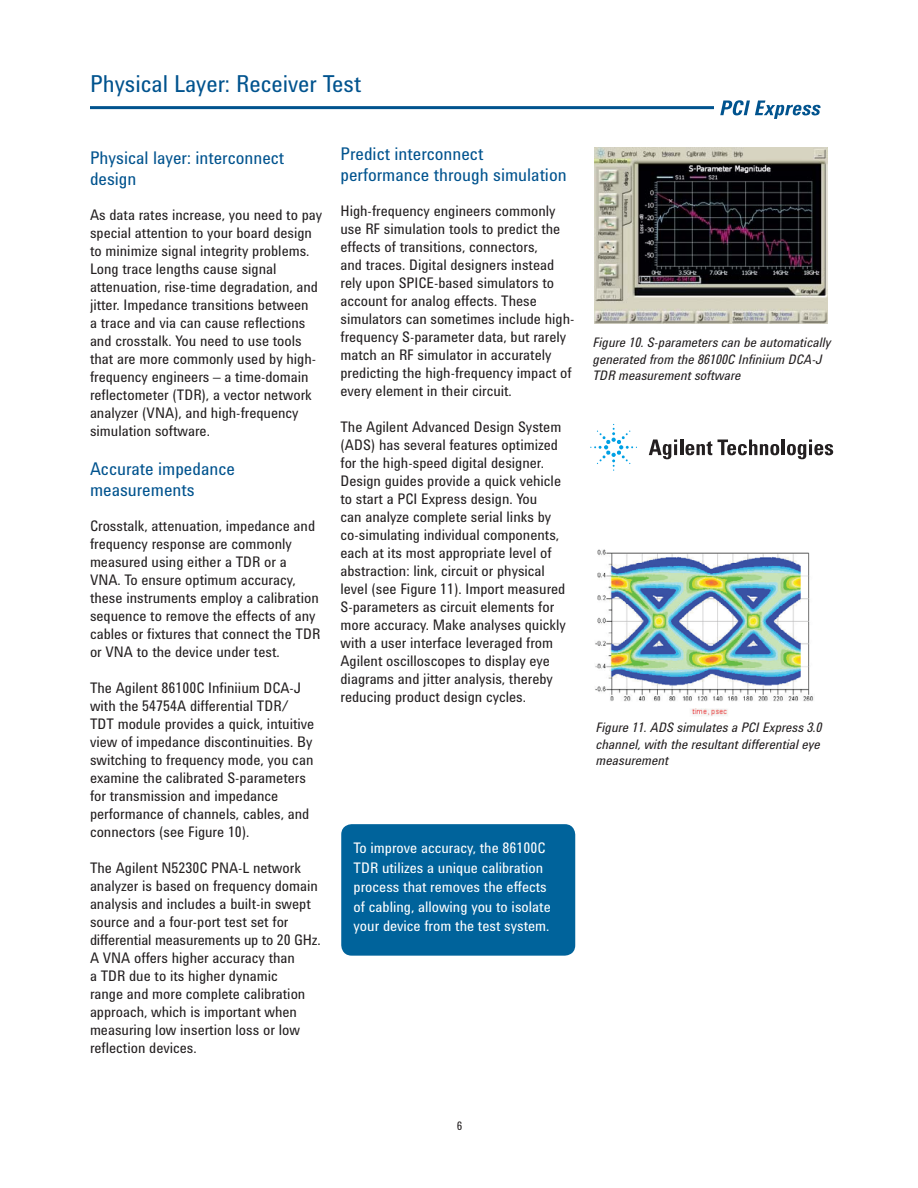
<style>
.page{position:relative;width:918px;height:1188px;background:#fff}
.page>*{position:absolute;margin:0;border:0;box-sizing:border-box;transform-origin:0 0}
.t1{font:24px "Agilent Condensed CFF";color:#00538e}
.t2{font:18px/21px "Agilent Condensed CFF";color:#00538e}
.t3{font:15px/18px "Agilent Condensed CFF";color:#231f20}
.t4{font:15px/19.5px "Agilent Condensed CFF";color:#fff}
.t5{font:italic 13.5px/16.5px "Agilent Condensed CFF";color:#231f20}
.t6{font:12px "Agilent Condensed CFF";color:#231f20}
</style>
<div class="page">
<img style="left:594px;top:148px;width:234px;height:175px">
<svg style="left:649px;top:440px;width:28px;height:19px"></svg>
<hr style="left:680px;top:440px;width:3px;height:15px;background:#231f20">
<svg style="left:685px;top:440px;width:94px;height:15px"></svg>
<hr style="left:782px;top:440px;width:3px;height:15px;background:#231f20">
<svg style="left:787px;top:440px;width:46px;height:19px"></svg>
<svg style="left:590px;top:424px;width:47px;height:47px"></svg>
<img style="left:595px;top:549px;width:219px;height:167px">
<div style="left:341px;top:824px;width:234px;height:132px;background:#00639b;border-radius:10px"></div>
<hr style="left:90px;top:106px;width:624px;height:3px;background:#00538e">
<svg style="left:720px;top:100px;width:101px;height:19px"></svg>
<h1 class="t1" style="left:90px;top:75px;width:273px">Physical Layer: Receiver Test</h1>
<p class="t2" style="left:90px;top:149px;width:196px">Physical layer: interconnect design</p>
<p class="t3" style="left:90px;top:208px;width:234px">As data rates increase, you need to pay special attention to your board design to minimize signal integrity problems.<br>Long trace lengths cause signal attenuation, rise-time degradation, and jitter. Impedance transitions between<br>a trace and via can cause reflections and crosstalk. You need to use tools that are more commonly used by high&shy;frequency engineers – a time-domain reflectometer (TDR), a vector network analyzer (VNA), and high-frequency simulation software.</p>
<p class="t2" style="left:90px;top:460px;width:146px">Accurate impedance measurements</p>
<p class="t3" style="left:90px;top:519px;width:232px">Crosstalk, attenuation, impedance and frequency response are commonly measured using either a TDR or a VNA. To ensure optimum accuracy, these instruments employ a calibration sequence to remove the effects of any cables or fixtures that connect the TDR or VNA to the device under test.</p>
<p class="t3" style="left:90px;top:681px;width:226px">The Agilent 86100C Infiniium DCA-J with the 54754A differential TDR/ TDT module provides a quick, intuitive view of impedance discontinuities. By switching to frequency mode, you can examine the calibrated S-parameters for transmission and impedance performance of channels, cables, and connectors (see Figure 10).</p>
<p class="t3" style="left:90px;top:861px;width:232px">The Agilent N5230C PNA-L network analyzer is based on frequency domain analysis and includes a built-in swept source and a four-port test set for differential measurements up to 20 GHz.<br>A VNA offers higher accuracy than<br>a TDR due to its higher dynamic<br>range and more complete calibration approach, which is important when measuring low insertion loss or low reflection devices.</p>
<p class="t2" style="left:340px;top:146px;width:228px">Predict interconnect performance through simulation</p>
<p class="t3" style="left:340px;top:204px;width:236px">High-frequency engineers commonly use RF simulation tools to predict the effects of transitions, connectors,<br>and traces. Digital designers instead rely upon SPICE-based simulators to account for analog effects. These simulators can sometimes include high&shy;frequency S-parameter data, but rarely match an RF simulator in accurately predicting the high-frequency impact of every element in their circuit.</p>
<p class="t3" style="left:340px;top:420px;width:227px">The Agilent Advanced Design System (ADS) has several features optimized for the high-speed digital designer.<br>Design guides provide a quick vehicle to start a PCI Express design. You<br>can analyze complete serial links by co-simulating individual components, each at its most appropriate level of abstraction: link, circuit or physical level (see Figure 11). Import measured S-parameters as circuit elements for more accuracy. Make analyses quickly with a user interface leveraged from Agilent oscilloscopes to display eye diagrams and jitter analysis, thereby reducing product design cycles.</p>
<p class="t4" style="left:354px;top:840px;width:199px">To improve accuracy, the 86100C TDR utilizes a unique calibration process that removes the effects of cabling, allowing you to isolate your device from the test system.</p>
<p class="t5" style="left:593px;top:336px;width:239px">Figure 10. S-parameters can be automatically generated from the 86100C Infiniium DCA-J<br>TDR measurement software</p>
<p class="t5" style="left:596px;top:721px;width:228px">Figure 11. ADS simulates a PCI Express 3.0 channel, with the resultant differential eye measurement</p>
<p class="t6" style="left:457px;top:1122px;width:7px">6</p>
</div>
